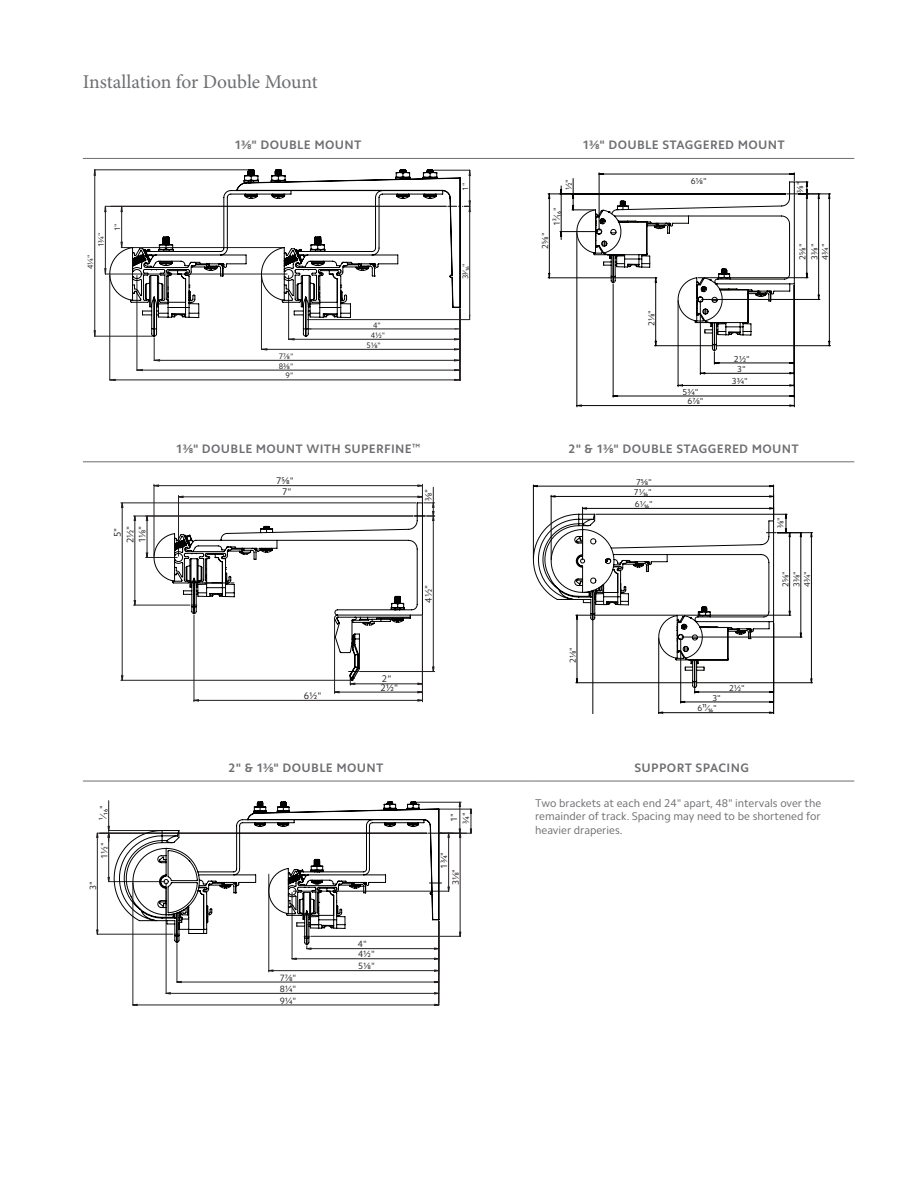
<style>
.page{position:relative;width:918px;height:1188px;background:#fff}
.page>*{position:absolute;margin:0;border:0;box-sizing:border-box;transform-origin:0 0}
.t1{font:19.5px "Minion Pro";letter-spacing:-.005em;color:#6d6e71}
.t2{font:700 12.3px "Camphor Std";letter-spacing:.025em;color:#6d6e71}
.Description{font:11.25px/13.5px "Camphor Std";color:#6d6e71;text-align:justify}
.t3{font:9.6px "Camphor Std";color:#231f20}
.t4{font:9.15px/11.9px "Camphor Std";color:#231f20}
.t5{font:8.7px/10.9px "Camphor Std";color:#211d1e}
.t6{font:7.95px "Camphor Std";color:#231f20}
</style>
<div class="page">
<hr style="left:83px;top:158px;width:430px;height:1px;background:#6d6e71">
<hr style="left:513px;top:158px;width:341px;height:1px;background:#6d6e71">
<hr style="left:83px;top:461px;width:430px;height:1px;background:#6d6e71">
<hr style="left:513px;top:461px;width:341px;height:1px;background:#6d6e71">
<hr style="left:83px;top:781px;width:446px;height:1px;background:#6d6e71">
<hr style="left:529px;top:781px;width:325px;height:1px;background:#6d6e71">
<svg style="left:577px;top:172px;width:218px;height:235px"></svg>
<svg style="left:548px;top:178px;width:283px;height:186px"></svg>
<hr style="left:593px;top:722px;width:181px;height:1px;background:#040503">
<hr style="left:696px;top:682px;width:117px;height:1px;background:#040503">
<hr style="left:777px;top:532px;width:36px;height:1px;background:#040503">
<svg style="left:533px;top:485px;width:241px;height:228px"></svg>
<svg style="left:810px;top:532px;width:2px;height:152px"></svg>
<svg style="left:533px;top:495px;width:269px;height:198px"></svg>
<hr style="left:137px;top:370px;width:323px;height:1px;background:#231f20">
<hr style="left:137px;top:276px;width:1px;height:94px;background:#231f20">
<hr style="left:154px;top:360px;width:306px;height:1px;background:#231f20">
<svg style="left:154px;top:338px;width:6px;height:22px"></svg>
<hr style="left:289px;top:339px;width:171px;height:1px;background:#231f20">
<hr style="left:288px;top:276px;width:1px;height:63px;background:#231f20">
<hr style="left:261px;top:349px;width:199px;height:1px;background:#231f20">
<hr style="left:261px;top:275px;width:1px;height:74px;background:#231f20">
<hr style="left:110px;top:380px;width:350px;height:1px;background:#231f20">
<hr style="left:110px;top:275px;width:1px;height:104px;background:#231f20">
<hr style="left:460px;top:309px;width:1px;height:71px;background:#231f20">
<hr style="left:469px;top:170px;width:1px;height:36px;background:#231f20">
<hr style="left:434px;top:170px;width:36px;height:1px;background:#231f20">
<hr style="left:105px;top:206px;width:1px;height:68px;background:#231f20">
<hr style="left:105px;top:274px;width:182px;height:1px;background:#231f20">
<hr style="left:105px;top:206px;width:341px;height:1px;background:#231f20">
<hr style="left:469px;top:206px;width:1px;height:114px;background:#231f20">
<hr style="left:307px;top:319px;width:163px;height:1px;background:#231f20">
<svg style="left:462px;top:201px;width:9px;height:11px"></svg>
<hr style="left:95px;top:170px;width:1px;height:166px;background:#231f20">
<hr style="left:95px;top:336px;width:58px;height:1px;background:#231f20">
<hr style="left:95px;top:170px;width:156px;height:1px;background:#231f20">
<svg style="left:109px;top:169px;width:352px;height:168px"></svg>
<hr style="left:307px;top:948px;width:132px;height:1px;background:#231f20">
<hr style="left:177px;top:982px;width:262px;height:1px;background:#231f20">
<hr style="left:177px;top:944px;width:1px;height:38px;background:#231f20">
<hr style="left:133px;top:883px;width:1px;height:122px;background:#231f20">
<hr style="left:166px;top:883px;width:1px;height:110px;background:#231f20">
<hr style="left:439px;top:921px;width:1px;height:84px;background:#231f20">
<hr style="left:292px;top:959px;width:147px;height:1px;background:#231f20">
<hr style="left:292px;top:893px;width:1px;height:66px;background:#231f20">
<hr style="left:269px;top:874px;width:1px;height:98px;background:#231f20">
<hr style="left:460px;top:833px;width:1px;height:103px;background:#231f20">
<hr style="left:311px;top:936px;width:149px;height:1px;background:#231f20">
<hr style="left:108px;top:801px;width:1px;height:30px;background:#231f20">
<hr style="left:109px;top:830px;width:52px;height:1px;background:#231f20">
<hr style="left:108px;top:833px;width:1px;height:49px;background:#231f20">
<hr style="left:109px;top:881px;width:56px;height:1px;background:#231f20">
<hr style="left:97px;top:833px;width:1px;height:101px;background:#231f20">
<hr style="left:97px;top:934px;width:76px;height:1px;background:#231f20">
<hr style="left:97px;top:833px;width:330px;height:1px;background:#231f20">
<hr style="left:448px;top:833px;width:1px;height:58px;background:#231f20">
<hr style="left:293px;top:891px;width:156px;height:1px;background:#231f20">
<hr style="left:133px;top:1005px;width:306px;height:1px;background:#231f20">
<hr style="left:166px;top:993px;width:273px;height:1px;background:#231f20">
<svg style="left:269px;top:970px;width:170px;height:2px"></svg>
<svg style="left:108px;top:826px;width:2px;height:16px"></svg>
<svg style="left:439px;top:802px;width:33px;height:36px"></svg>
<svg style="left:114px;top:801px;width:325px;height:144px"></svg>
<hr style="left:154px;top:484px;width:1px;height:72px;background:#231f20">
<hr style="left:422px;top:616px;width:1px;height:86px;background:#231f20">
<hr style="left:194px;top:615px;width:1px;height:87px;background:#231f20">
<hr style="left:135px;top:516px;width:1px;height:89px;background:#231f20">
<hr style="left:133px;top:516px;width:280px;height:1px;background:#231f20">
<hr style="left:133px;top:605px;width:57px;height:1px;background:#231f20">
<hr style="left:122px;top:503px;width:1px;height:177px;background:#231f20">
<hr style="left:121px;top:680px;width:230px;height:1px;background:#231f20">
<hr style="left:121px;top:503px;width:295px;height:1px;background:#231f20">
<hr style="left:147px;top:516px;width:1px;height:41px;background:#231f20">
<hr style="left:146px;top:557px;width:31px;height:1px;background:#231f20">
<hr style="left:433px;top:516px;width:1px;height:156px;background:#231f20">
<hr style="left:359px;top:671px;width:76px;height:1px;background:#231f20">
<svg style="left:154px;top:485px;width:268px;height:216px"></svg>
<svg style="left:414px;top:484px;width:21px;height:37px"></svg>
<svg style="left:154px;top:503px;width:269px;height:178px"></svg>
<p class="t1" style="left:83px;top:68px;width:236px">Installation for Double Mount</p>
<p class="t2" style="left:234px;top:138px;width:129px">1⅜" DOUBLE MOUNT</p>
<p class="t2" style="left:582px;top:138px;width:204px">1⅜" DOUBLE STAGGERED MOUNT</p>
<p class="t6" style="left:96px;top:247px;width:16px;rotate:-90deg">1¾"</p>
<p class="t6" style="left:86px;top:269px;width:16px;rotate:-90deg">4¼"</p>
<p class="t6" style="left:113px;top:231px;width:9px;rotate:-90deg">1"</p>
<p class="t3" style="left:125px;top:543px;width:19px;rotate:-90deg">2½"</p>
<p class="t3" style="left:137px;top:543px;width:19px;rotate:-90deg">1⅛"</p>
<p class="t3" style="left:112px;top:537px;width:11px;rotate:-90deg">5"</p>
<p class="t4" style="left:97px;top:820px;width:16px;rotate:-90deg">¹⁄₁₆"</p>
<p class="t4" style="left:98px;top:859px;width:18px;rotate:-90deg">1½"</p>
<p class="t4" style="left:87px;top:890px;width:11px;rotate:-90deg">3"</p>
<p class="t6" style="left:279px;top:351px;width:16px">7⅞"</p>
<p class="t6" style="left:279px;top:361px;width:16px">8⅜"</p>
<p class="t6" style="left:286px;top:371px;width:9px">9"</p>
<p class="t6" style="left:373px;top:321px;width:9px">4"</p>
<p class="t6" style="left:371px;top:330px;width:16px">4½"</p>
<p class="t6" style="left:366px;top:340px;width:16px">5⅛"</p>
<p class="t6" style="left:461px;top:191px;width:9px;rotate:-90deg">1"</p>
<p class="t6" style="left:461px;top:279px;width:18px;rotate:-90deg">33⁄₁₆"</p>
<p class="t5" style="left:691px;top:176px;width:18px">6⅛"</p>
<p class="t5" style="left:563px;top:190px;width:13px;rotate:-90deg">½"</p>
<p class="t5" style="left:795px;top:193px;width:13px;rotate:-90deg">⅜"</p>
<p class="t5" style="left:552px;top:226px;width:19px;rotate:-90deg">1³⁄₁₆"</p>
<p class="t5" style="left:540px;top:249px;width:18px;rotate:-90deg">2⅝"</p>
<p class="t5" style="left:646px;top:326px;width:18px;rotate:-90deg">2⅛"</p>
<p class="t5" style="left:683px;top:386px;width:18px">5¾"</p>
<p class="t5" style="left:687px;top:396px;width:18px">6⅞"</p>
<p class="t5" style="left:734px;top:353px;width:18px">2½"</p>
<p class="t5" style="left:732px;top:376px;width:18px">3¾"</p>
<p class="t5" style="left:737px;top:364px;width:10px">3"</p>
<p class="t5" style="left:809px;top:260px;width:18px;rotate:-90deg">3⅜"</p>
<p class="t5" style="left:820px;top:260px;width:18px;rotate:-90deg">4¾"</p>
<p class="t5" style="left:797px;top:260px;width:18px;rotate:-90deg">2⅝"</p>
<p class="t2" style="left:176px;top:441px;width:246px">1⅜" DOUBLE MOUNT WITH SUPERFINE<sup>™</sup></p>
<p class="t2" style="left:568px;top:441px;width:232px">2" &amp; 1⅜" DOUBLE STAGGERED MOUNT</p>
<p class="t3" style="left:276px;top:475px;width:19px">7⅝"</p>
<p class="t3" style="left:282px;top:487px;width:11px">7"</p>
<p class="t3" style="left:304px;top:690px;width:19px">6½"</p>
<p class="t3" style="left:423px;top:501px;width:14px;rotate:-90deg">⅜"</p>
<p class="t3" style="left:423px;top:603px;width:19px;rotate:-90deg">4½"</p>
<p class="t3" style="left:382px;top:673px;width:11px">2"</p>
<p class="t3" style="left:380px;top:682px;width:19px">2½"</p>
<p class="t5" style="left:567px;top:663px;width:17px;rotate:-90deg">2⅛"</p>
<p class="t5" style="left:636px;top:476px;width:17px">7⅝"</p>
<p class="t5" style="left:634px;top:486px;width:21px;line-height:12px">7⅟₁₆"<br>6⅟₁₆"</p>
<p class="t5" style="left:775px;top:528px;width:12px;rotate:-90deg">⅜"</p>
<p class="t5" style="left:780px;top:587px;width:17px;text-align:justify;rotate:-90deg">2⅝" 3⅜" 4¾"</p>
<p class="t5" style="left:697px;top:692px;width:25px;text-indent:15px">3"<br>6¹¹⁄₁₆"</p>
<p class="t5" style="left:729px;top:682px;width:17px">2½"</p>
<p class="t2" style="left:228px;top:760px;width:157px">2" &amp; 1⅜" DOUBLE MOUNT</p>
<p class="t2" style="left:635px;top:760px;width:116px">SUPPORT SPACING</p>
<p class="Description" style="left:535px;top:796px;width:288px">Two brackets at each end 24" apart, 48" intervals over the remainder of track. Spacing may need to be shortened for heavier draperies.</p>
<p class="t4" style="left:448px;top:824px;width:13px;rotate:-90deg">1" ¾"</p>
<p class="t4" style="left:280px;top:972px;width:18px">7⅞"</p>
<p class="t4" style="left:280px;top:983px;width:18px">8¼"</p>
<p class="t4" style="left:280px;top:995px;width:18px">9¼"</p>
<p class="t4" style="left:358px;top:938px;width:11px">4"</p>
<p class="t4" style="left:358px;top:948px;width:18px">4½"<br>5⅛"</p>
<p class="t4" style="left:438px;top:869px;width:18px;rotate:-90deg">1¾"</p>
<p class="t4" style="left:450px;top:885px;width:18px;rotate:-90deg">3⅛"</p>
</div>
